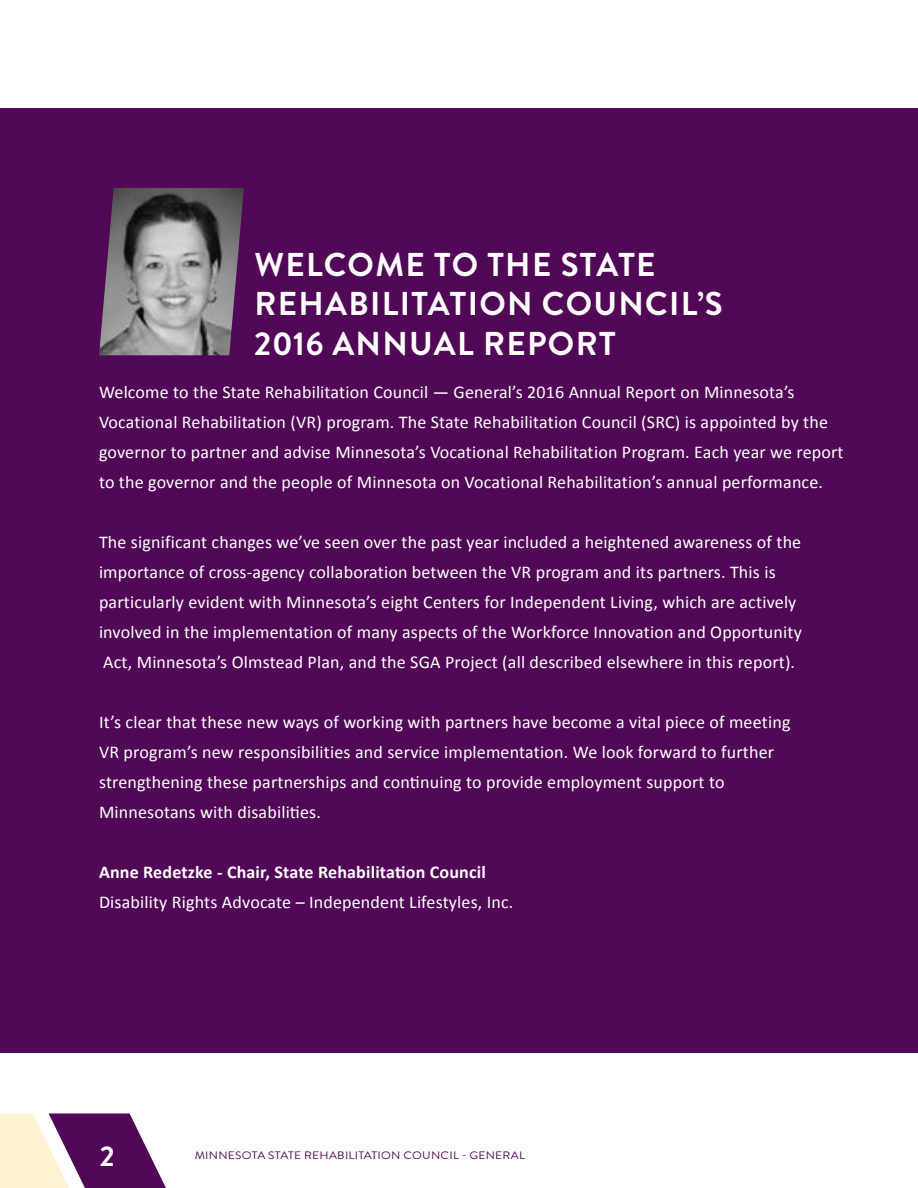
<style>
.page{position:relative;width:918px;height:1188px;background:#fff}
.page>*{position:absolute;margin:0;border:0;box-sizing:border-box;transform-origin:0 0}
.Intro_Head_H2{font:700 33px/39.6px "Brandon Grotesque";letter-spacing:.04em;color:#fff}
.t1{font:700 28.5px "Brandon Grotesque";color:#fff}
.t2{font:18px/30px "Calibri";letter-spacing:.01em;color:#fff}
.t3{font:10.8px "Brandon Grotesque";letter-spacing:.02em;color:#510856;scale:1.11 1}
.s1{font-weight:700}
</style>
<div class="page">
<div style="left:0;top:108px;width:918px;height:945px;background:#510856"></div>
<svg style="left:0;top:1113px;width:166px;height:75px"></svg>
<img style="left:99px;top:188px;width:145px;height:167px">
<p class="Intro_Head_H2" style="left:254px;top:245px;width:470px">WELCOME TO THE STATE<br>REHABILITATION COUNCIL’S<br>2016 ANNUAL REPORT</p>
<p class="t2" style="left:99px;top:377px;width:746px">Welcome to the State Rehabilitation Council — General’s 2016 Annual Report on Minnesota’s Vocational Rehabilitation (VR) program. The State Rehabilitation Council (SRC) is appointed by the governor to partner and advise Minnesota’s Vocational Rehabilitation Program. Each year we report to the governor and the people of Minnesota on Vocational Rehabilitation’s annual performance.</p>
<p class="t2" style="left:99px;top:527px;width:704px">The significant changes we’ve seen over the past year included a heightened awareness of the importance of cross-agency collaboration between the VR program and its partners. This is particularly evident with Minnesota’s eight Centers for Independent Living, which are actively involved in the implementation of many aspects of the Workforce Innovation and Opportunity Act, Minnesota’s Olmstead Plan, and the SGA Project (all described elsewhere in this report).</p>
<p class="t2" style="left:99px;top:707px;width:693px">It’s clear that these new ways of working with partners have become a vital piece of meeting VR program’s new responsibilities and service implementation. We look forward to further strengthening these partnerships and continuing to provide employment support to Minnesotans with disabilities.</p>
<p class="t2" style="left:99px;top:857px;width:416px"><span class="s1">Anne Redetzke - Chair, State Rehabilitation Council<br></span>Disability Rights Advocate – Independent Lifestyles, Inc.</p>
<h2 class="t1" style="left:100px;top:1137px;width:16px">2</h2>
<p class="t3" style="left:195px;top:1148px;width:299px">MINNESOTA STATE REHABILITATION COUNCIL - GENERAL</p>
</div>
